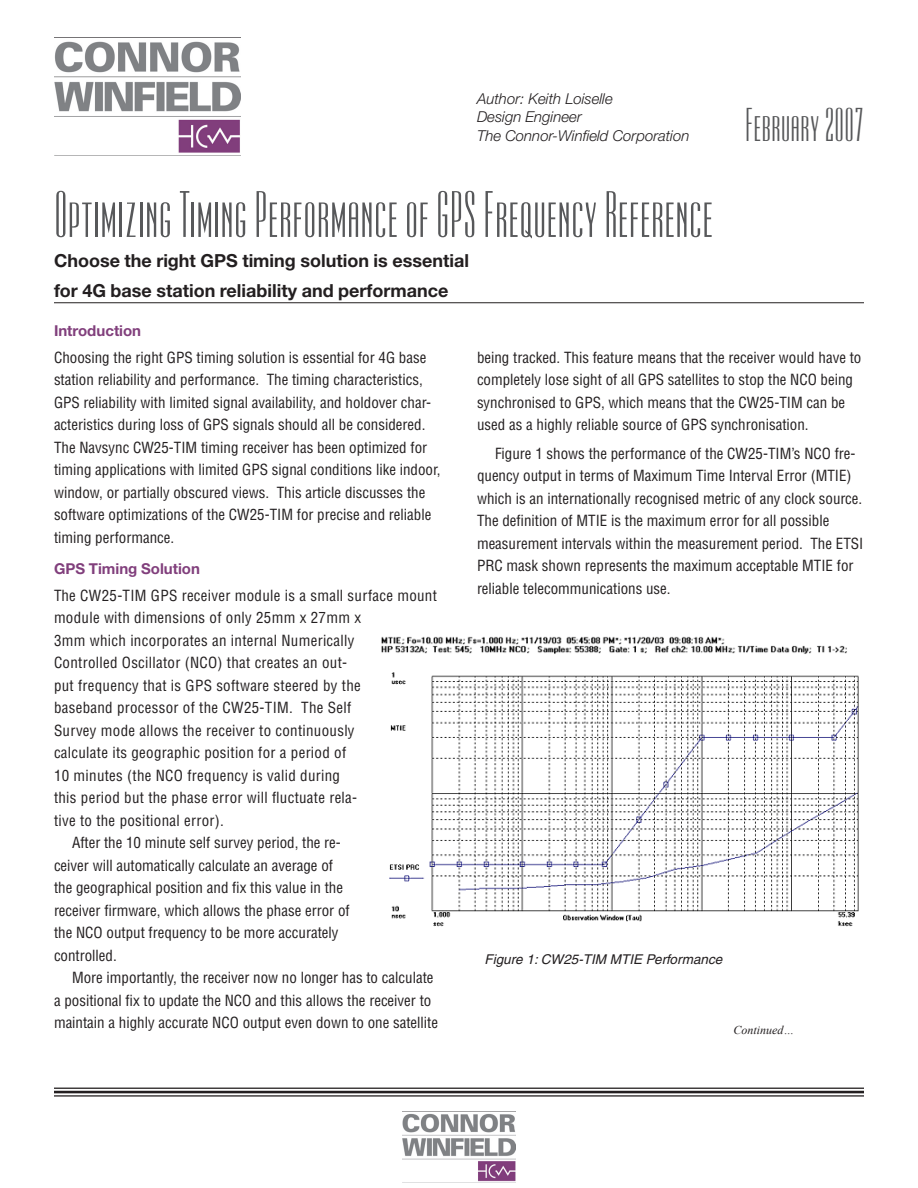
<style>
.page{position:relative;width:918px;height:1188px;background:#fff}
.page>*{position:absolute;margin:0;border:0;box-sizing:border-box;transform-origin:0 0}
.Section_head{font:54px "Ultra Condensed Sans One";color:#57585a}
.Section_head-2{font:39px "Ultra Condensed Sans One";color:#57585a}
.Subhead_12{font:700 18px/30px "Helvetica Neue";color:#231f20}
.Body_text{font:condensed 15px/22.5px "Helvetica";color:#231f20}
.Body_text-2{font:condensed 15px "Helvetica";letter-spacing:.02em;color:#231f20}
.Intro{font:italic 300 15px/18.8px "Helvetica Neue";color:#231f20}
.Subhead_10{font:700 15px "Helvetica Neue";color:#813f7c}
.Body_text-3{font:italic 13.5px "Helvetica";color:#231f20}
.t1{font:italic 12px "Times New Roman";color:#231f20}
</style>
<div class="page">
<img style="left:54px;top:41px;width:187px;height:112px">
<hr style="left:54px;top:303px;width:810px;height:1px;background:#231f20">
<hr style="left:54px;top:1088px;width:810px;height:1px;background:#231f20">
<hr style="left:54px;top:1091px;width:810px;height:2px;background:#231f20">
<hr style="left:54px;top:1095px;width:810px;height:2px;background:#231f20">
<img style="left:403px;top:1113px;width:112px;height:69px">
<img style="left:382px;top:636px;width:477px;height:291px">
<p class="Intro" style="left:477px;top:89px;width:214px">Author: Keith Loiselle<br>Design Engineer<br>The Connor-Winfield Corporation</p>
<p class="Section_head-2" style="left:745px;top:100px;width:120px">February 2007</p>
<p class="Section_head" style="left:54px;top:181px;width:661px">Optimizing Timing Performance of GPS Frequency Reference</p>
<p class="Subhead_12" style="left:54px;top:245px;width:417px">Choose the right GPS timing solution is essential for 4G base station reliability and performance</p>
<p class="Subhead_10" style="left:54px;top:321px;width:89px">Introduction</p>
<p class="Body_text" style="left:54px;top:346px;width:388px">Choosing the right GPS timing solution is essential for 4G base station reliability and performance. The timing characteristics, GPS reliability with limited signal availability, and holdover char&shy;acteristics during loss of GPS signals should all be considered.<br>The Navsync CW25-TIM timing receiver has been optimized for timing applications with limited GPS signal conditions like indoor, window, or partially obscured views. This article discusses the software optimizations of the CW25-TIM for precise and reliable timing performance.</p>
<p class="Subhead_10" style="left:54px;top:559px;width:148px">GPS Timing Solution</p>
<p class="Body_text-2" style="left:54px;top:586px;width:384px">The CW25-TIM GPS receiver module is a small surface mount</p>
<p class="Body_text-2" style="left:54px;top:608px;width:309px">module with dimensions of only 25mm x 27mm x</p>
<p class="Body_text-2" style="left:54px;top:631px;width:302px">3mm which incorporates an internal Numerically</p>
<p class="Body_text-2" style="left:54px;top:653px;width:295px">Controlled Oscillator (NCO) that creates an out-</p>
<p class="Body_text-2" style="left:54px;top:676px;width:308px">put frequency that is GPS software steered by the</p>
<p class="Body_text-2" style="left:54px;top:698px;width:299px">baseband processor of the CW25-TIM. The Self</p>
<p class="Body_text-2" style="left:54px;top:721px;width:302px">Survey mode allows the receiver to continuously</p>
<p class="Body_text-2" style="left:54px;top:743px;width:294px">calculate its geographic position for a period of</p>
<p class="Body_text-2" style="left:54px;top:766px;width:288px">10 minutes (the NCO frequency is valid during</p>
<p class="Body_text-2" style="left:54px;top:788px;width:305px">this period but the phase error will fluctuate rela-</p>
<p class="Body_text-2" style="left:54px;top:811px;width:171px">tive to the positional error).</p>
<p class="Body_text" style="left:72px;top:831px;width:270px">After the 10 minute self survey period, the re-</p>
<p class="Body_text" style="left:54px;top:854px;width:281px">ceiver will automatically calculate an average of</p>
<p class="Body_text" style="left:54px;top:876px;width:291px">the geographical position and fix this value in the</p>
<p class="Body_text" style="left:54px;top:899px;width:297px">receiver firmware, which allows the phase error of</p>
<p class="Body_text" style="left:54px;top:921px;width:286px">the NCO output frequency to be more accurately</p>
<p class="Body_text" style="left:54px;top:944px;width:64px">controlled.</p>
<p class="Body_text" style="left:72px;top:966px;width:363px">More importantly, the receiver now no longer has to calculate</p>
<p class="Body_text" style="left:54px;top:989px;width:379px">a positional fix to update the NCO and this allows the receiver to</p>
<p class="Body_text" style="left:54px;top:1011px;width:386px">maintain a highly accurate NCO output even down to one satellite</p>
<p class="Body_text" style="left:477px;top:346px;width:386px">being tracked. This feature means that the receiver would have to completely lose sight of all GPS satellites to stop the NCO being synchronised to GPS, which means that the CW25-TIM can be used as a highly reliable source of GPS synchronisation.</p>
<p class="Body_text" style="left:477px;top:442px;width:388px;text-indent:18px">Figure 1 shows the performance of the CW25-TIM’s NCO fre&shy;quency output in terms of Maximum Time Interval Error (MTIE) which is an internationally recognised metric of any clock source.<br>The definition of MTIE is the maximum error for all possible measurement intervals within the measurement period. The ETSI PRC mask shown represents the maximum acceptable MTIE for reliable telecommunications use.</p>
<p class="Body_text-3" style="left:485px;top:952px;width:239px">Figure 1: CW25-TIM MTIE Performance</p>
<p class="t1" style="left:734px;top:1022px;width:62px">Continued…</p>
</div>
